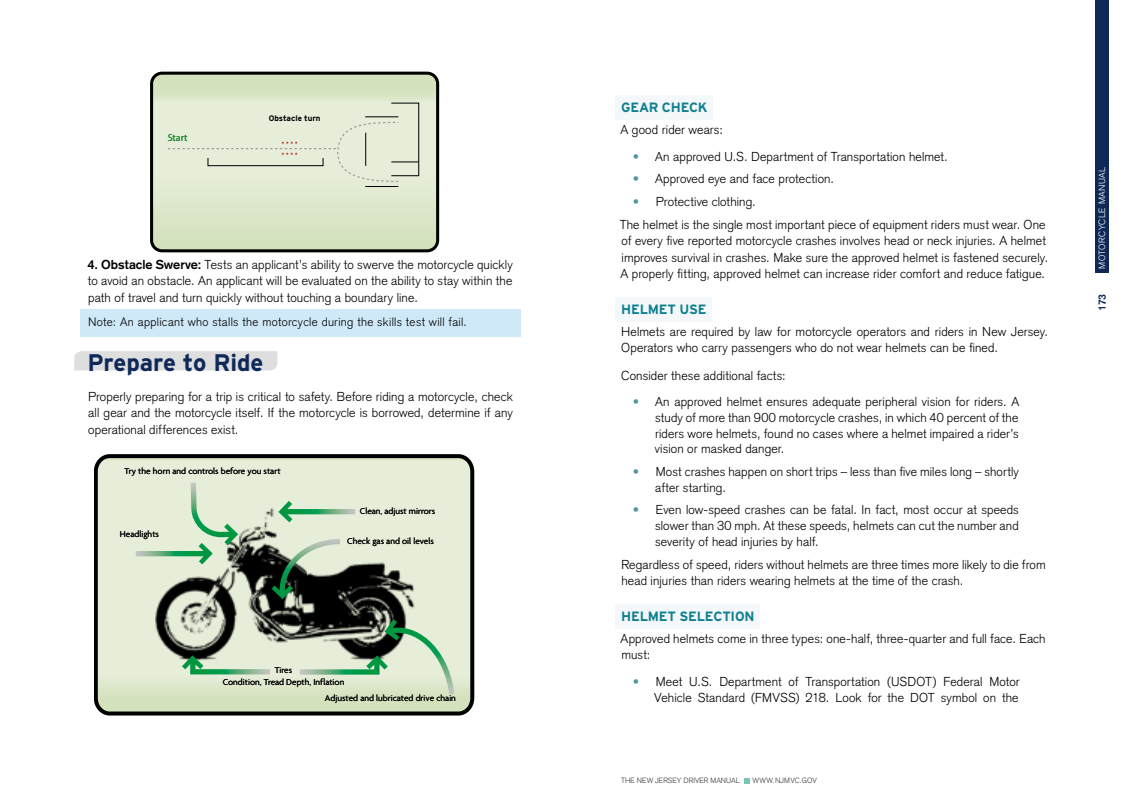
<style>
.page{position:relative;width:1134px;height:810px;background:#fff}
.page>*{position:absolute;margin:0;border:0;box-sizing:border-box;transform-origin:0 0}
.t1{font:700 24px "Interstate";letter-spacing:-.005em;color:#0e2958}
.t2{font:700 13.5px "Interstate";letter-spacing:-.015em;color:#0f7f8f}
.t3{font:300 12.75px/16.5px "Akzidenz Grotesk";letter-spacing:.01em;color:#000}
.t4{font:300 12px "Akzidenz Grotesk";letter-spacing:.03em;color:#000}
.t5{font:700 10.5px "Akzidenz Grotesk";color:#0e2958}
.t6{font:10.05px "Agenda";color:#25a337}
.t7{font:9.3px/11.1px "Agenda";color:#000;text-align:center}
.t8{font:300 9px "Akzidenz Grotesk";letter-spacing:.06em;color:#fff}
.t9{font:700 8.1px "Interstate";color:#000}
.t10{font:300 7.5px "Akzidenz Grotesk";color:#3c3c3b}
.t11{font:300 7.5px "Akzidenz Grotesk";letter-spacing:.03em;color:#3c3c3b}
.s1{font-weight:700}
.s2{color:#5296a4}
</style>
<div class="page">
<div style="left:80px;top:310px;width:441px;height:27px;background:#d0e9f8"></div>
<div style="left:74px;top:351px;width:203px;height:20px;background:#dedede"></div>
<div style="left:616px;top:96px;width:97px;height:24px;background:#f4f8fa"></div>
<div style="left:616px;top:298px;width:96px;height:24px;background:#f4f8fa"></div>
<div style="left:616px;top:605px;width:144px;height:24px;background:#f4f8fa"></div>
<svg style="left:150px;top:72px;width:289px;height:180px;background:#ccd6bb"></svg>
<div style="left:391px;top:103px;width:28px;height:73px;border:1px solid #000"></div>
<hr style="left:365px;top:116px;width:33px;height:1px;background:#000">
<hr style="left:365px;top:186px;width:33px;height:1px;background:#000">
<div style="left:168px;top:121px;width:251px;height:62px;background:#e6edd8"></div>
<svg style="left:94px;top:455px;width:380px;height:260px;background:#cbd3bd"></svg>
<img style="left:142px;top:503px;width:286px;height:158px">
<svg style="left:182px;top:655px;width:88px;height:19px;background:#9ec7a5"></svg>
<svg style="left:278px;top:501px;width:77px;height:21px;background:#b0d6b4"></svg>
<svg style="left:136px;top:483px;width:102px;height:81px;background:#cce0c6"></svg>
<svg style="left:272px;top:539px;width:68px;height:60px;background:#6d7d6c"></svg>
<svg style="left:300px;top:619px;width:154px;height:75px;background:#a6b8a1"></svg>
<div style="left:1095px;top:0;width:14px;height:273px;background:#0e2958"></div>
<svg style="left:744px;top:778px;width:6px;height:6px"></svg>
<p class="t6" style="left:168px;top:131px;width:21px">Start</p>
<p class="t9" style="left:269px;top:113px;width:53px">Obstacle turn</p>
<p class="t3" style="left:87px;top:256px;width:427px;text-align:justify"><span class="s1">4. Obstacle Swerve:</span> Tests an applicant’s ability to swerve the motorcycle quickly to avoid an obstacle. An applicant will be evaluated on the ability to stay within the path of travel and turn quickly without touching a boundary line.</p>
<p class="t4" style="left:88px;top:315px;width:380px">Note: An applicant who stalls the motorcycle during the skills test will fail.</p>
<h1 class="t1" style="left:88px;top:349px;width:177px">Prepare to Ride</h1>
<p class="t3" style="left:88px;top:388px;width:426px;text-align:justify">Properly preparing for a trip is critical to safety. Before riding a motorcycle, check all gear and the motorcycle itself. If the motorcycle is borrowed, determine if any operational differences exist.</p>
<p class="t7" style="left:124px;top:465px;width:158px">Try the horn and controls before you start</p>
<p class="t7" style="left:120px;top:528px;width:41px">Headlights</p>
<p class="t7" style="left:360px;top:506px;width:77px">Clean, adjust mirrors</p>
<p class="t7" style="left:347px;top:535px;width:88px">Check gas and oil levels</p>
<p class="t7" style="left:223px;top:665px;width:123px">Tires<br>Condition, Tread Depth, Inflation</p>
<p class="t7" style="left:325px;top:692px;width:132px">Adjusted and lubricated drive chain</p>
<p class="t2" style="left:621px;top:100px;width:88px">GEAR CHECK</p>
<p class="t3" style="left:621px;top:121px;width:104px">A good rider wears:</p>
<p class="t3" style="left:633px;top:148px;width:316px"><span class="s2">•</span> An approved U.S. Department of Transportation helmet.</p>
<p class="t3" style="left:633px;top:170px;width:203px"><span class="s2">•</span> Approved eye and face protection.</p>
<p class="t3" style="left:620px;top:190px;width:427px;line-height:23.2px;text-indent:13px"><span class="s2">•</span> Protective clothing.<br>The helmet is the single most important piece of equipment riders must wear. One</p>
<p class="t3" style="left:621px;top:233px;width:429px">of every five reported motorcycle crashes involves head or neck injuries. A helmet improves survival in crashes. Make sure the approved helmet is fastened securely.<br>A properly fitting, approved helmet can increase rider comfort and reduce fatigue.</p>
<p class="t2" style="left:621px;top:302px;width:87px">HELMET USE</p>
<p class="t3" style="left:621px;top:323px;width:428px">Helmets are required by law for motorcycle operators and riders in New Jersey.<br>Operators who carry passengers who do not wear helmets can be fined.</p>
<p class="t3" style="left:621px;top:367px;width:166px">Consider these additional facts:</p>
<p class="t3" style="left:655px;top:394px;width:366px;line-height:15.8px;text-align:justify;text-indent:-22px"><span class="s2">•</span> An approved helmet ensures adequate peripheral vision for riders. A study of more than 900 motorcycle crashes, in which 40 percent of the riders wore helmets, found no cases where a helmet impaired a rider’s vision or masked danger.</p>
<p class="t3" style="left:655px;top:464px;width:365px;line-height:15.8px;text-indent:-23px"><span class="s2">•</span> Most crashes happen on short trips – less than five miles long – shortly after starting.</p>
<p class="t3" style="left:655px;top:502px;width:365px;line-height:15.8px;text-align:justify;text-indent:-22px"><span class="s2">•</span> Even low-speed crashes can be fatal. In fact, most occur at speeds slower than 30 mph. At these speeds, helmets can cut the number and severity of head injuries by half.</p>
<p class="t3" style="left:621px;top:556px;width:426px">Regardless of speed, riders without helmets are three times more likely to die from head injuries than riders wearing helmets at the time of the crash.</p>
<p class="t2" style="left:621px;top:609px;width:135px">HELMET SELECTION</p>
<p class="t3" style="left:621px;top:630px;width:427px">Approved helmets come in three types: one-half, three-quarter and full face. Each must:</p>
<p class="t3" style="left:633px;top:674px;width:388px;line-height:15.8px;text-align:right"><span class="s2">•</span> Meet U.S. Department of Transportation (USDOT) Federal Motor<br>Vehicle Standard (FMVSS) 218. Look for the DOT symbol on the</p>
<p class="t10" style="left:621px;top:776px;width:121px">THE NEW JERSEY DRIVER MANUAL</p>
<p class="t11" style="left:753px;top:776px;width:66px">WWW.NJMVC.GOV</p>
<p class="t8" style="left:1097px;top:269px;width:104px;rotate:-90deg">Motorcycle Manual</p>
<p class="t5" style="left:1096px;top:311px;width:19px;rotate:-90deg">173</p>
</div>
